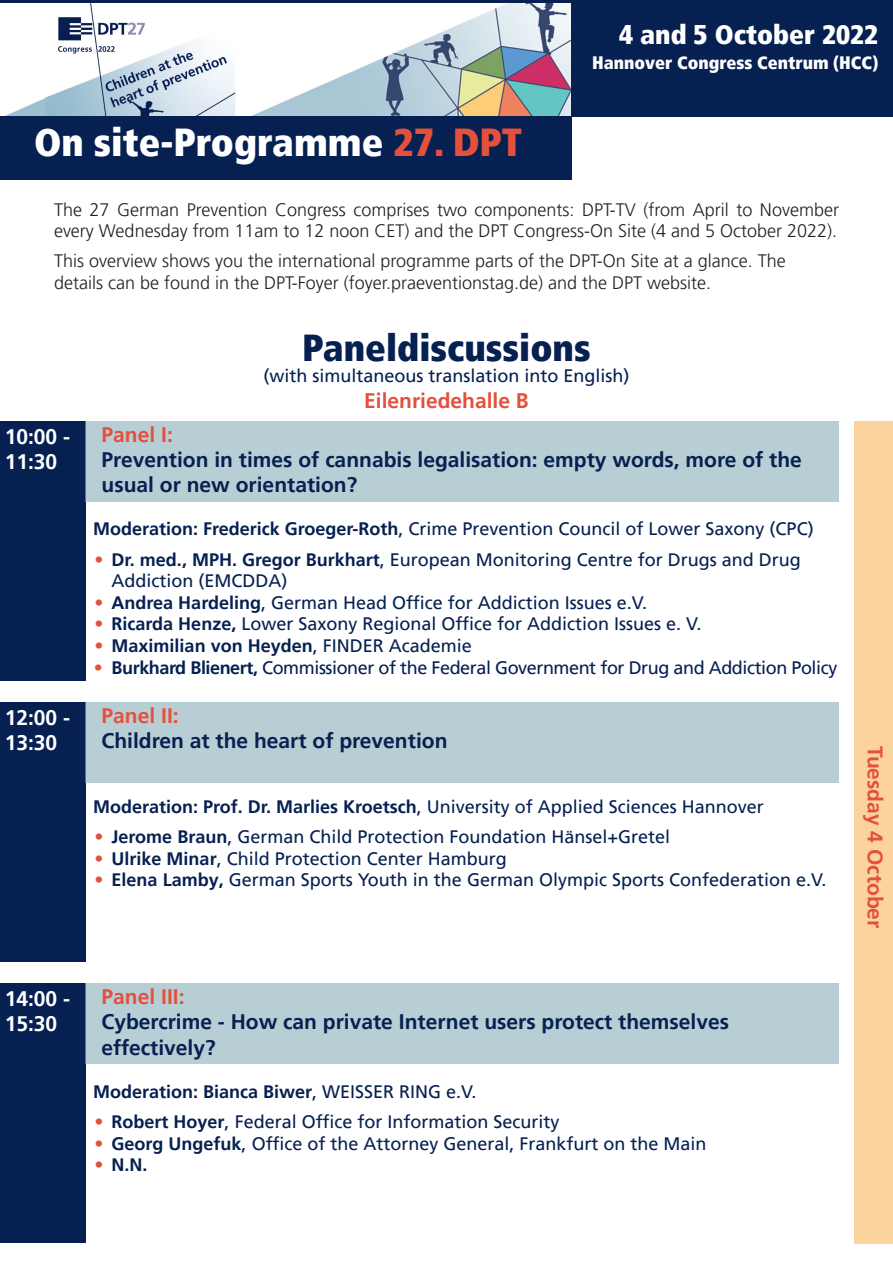
<style>
.page{position:relative;width:893px;height:1263px;background:#fff}
.page>*{position:absolute;margin:0;border:0;box-sizing:border-box;transform-origin:0 0}
.t1{font:900 condensed 39px "Frutiger LT Pro";color:#fff}
.t2{font:900 condensed 37.5px "Frutiger LT Pro";color:#062051}
.t3{font:900 condensed 27px "Frutiger LT Pro";color:#fff}
.t4{font:700 21px/25.2px "Frutiger LT Pro";color:#062051}
.t5{font:700 21px "Frutiger LT Pro";color:#e4503c}
.t6{font:700 21px/25.2px "Frutiger LT Pro";color:#fff}
.t7{font:18px/21.6px "Frutiger LT Pro";color:#062051}
.t8{font:300 18px/21.6px "Frutiger LT Pro";color:#231f20}
.t9{font:700 18px "Frutiger LT Pro";color:#062051}
.t10{font:18px "Frutiger LT Pro";letter-spacing:-.025em;color:#062051}
.t11{font:900 condensed 18px "Frutiger LT Pro";color:#fff}
.s1{color:#e4503c}
.s2{font-weight:700}
.s3{font-weight:700;color:#e4503c}
.s4{font-weight:400}
</style>
<div class="page">
<div style="left:0;top:0;width:893px;height:117px;background:#062051"></div>
<div style="left:0;top:110px;width:571px;height:69px;background:#062051"></div>
<img style="left:0;top:4px;width:571px;height:111px">
<div style="left:0;top:421px;width:85px;height:260px;background:#062051"></div>
<div style="left:85px;top:421px;width:754px;height:80px;background:#b8ced5"></div>
<div style="left:855px;top:421px;width:38px;height:822px;background:#fcd39d"></div>
<div style="left:0;top:702px;width:85px;height:260px;background:#062051"></div>
<div style="left:85px;top:702px;width:754px;height:80px;background:#b8ced5"></div>
<div style="left:0;top:983px;width:85px;height:260px;background:#062051"></div>
<div style="left:85px;top:983px;width:754px;height:81px;background:#b8ced5"></div>
<h3 class="t3" style="left:619px;top:18px;width:261px">4 and 5 October 2022</h3>
<p class="t11" style="left:592px;top:52px;width:288px">Hannover Congress Centrum (HCC)</p>
<h1 class="t1" style="left:34px;top:119px;width:490px">On site-Programme <span class="s1">27. DPT</span></h1>
<p class="t8" style="left:54px;top:199px;width:786px">The 27 German Prevention Congress comprises two components: DPT-TV (from April to November every Wednesday from 11am to 12 noon CET) and the DPT Congress-On Site (4 and 5 October 2022).</p>
<p class="t8" style="left:54px;top:250px;width:733px">This overview shows you the international programme parts of the DPT-On Site at a glance. The details can be found in the DPT-Foyer (foyer.praeventionstag.de) and the DPT website.</p>
<h2 class="t2" style="left:302px;top:325px;width:290px">Paneldiscussions</h2>
<p class="t7" style="left:263px;top:365px;width:368px">(with simultaneous translation into English)</p>
<p class="t5" style="left:364px;top:388px;width:166px">Eilenriedehalle B</p>
<p class="t6" style="left:5px;top:424px;width:67px">10:00 -<br>11:30</p>
<p class="t5" style="left:102px;top:422px;width:73px">Panel I:</p>
<p class="t4" style="left:102px;top:447px;width:702px">Prevention in times of cannabis legalisation: empty words, more of the usual or new orientation?</p>
<p class="t7" style="left:93px;top:518px;width:722px"><span class="s2">Moderation: Frederick Groeger-Roth</span>, Crime Prevention Council of Lower Saxony (CPC)</p>
<p class="t7" style="left:112px;top:549px;width:691px;text-indent:-17px"><span class="s3">•</span> <span class="s2">Dr. med., MPH. Gregor Burkhart</span>, European Monitoring Centre for Drugs and Drug<br>Addiction (EMCDDA)</p>
<p class="t7" style="left:95px;top:592px;width:554px"><span class="s3">•</span> <span class="s2">Andrea Hardeling</span>, German Head Office for Addiction Issues e.V.</p>
<p class="t7" style="left:95px;top:613px;width:608px"><span class="s3">•</span> <span class="s2">Ricarda Henze,</span> Lower Saxony Regional Office for Addiction Issues e. V.</p>
<p class="t9" style="left:95px;top:635px;width:379px"><span class="s1">•</span> Maximilian von Heyden<span class="s4">, FINDER Academie</span></p>
<p class="t10" style="left:94px;top:657px;width:745px"><span class="s3">•</span> <span class="s2">Burkhard Blienert,</span> Commissioner of the Federal Government for Drug and Addiction Policy</p>
<p class="t6" style="left:5px;top:705px;width:67px">12:00 -<br>13:30</p>
<p class="t5" style="left:102px;top:703px;width:79px">Panel II:</p>
<p class="t4" style="left:102px;top:728px;width:347px">Children at the heart of prevention</p>
<p class="t7" style="left:93px;top:796px;width:672px"><span class="s2">Moderation: Prof. Dr. Marlies Kroetsch</span>, University of Applied Sciences Hannover</p>
<p class="t7" style="left:95px;top:826px;width:577px"><span class="s3">•</span> <span class="s2">Jerome Braun</span>, German Child Protection Foundation Hänsel+Gretel</p>
<p class="t7" style="left:95px;top:848px;width:414px"><span class="s3">•</span> <span class="s2">Ulrike Minar</span>, Child Protection Center Hamburg</p>
<p class="t7" style="left:95px;top:869px;width:733px"><span class="s3">•</span> <span class="s2">Elena Lamby,</span> German Sports Youth in the German Olympic Sports Confederation e.V.</p>
<p class="t6" style="left:5px;top:986px;width:67px">14:00 -<br>15:30</p>
<p class="t5" style="left:102px;top:984px;width:84px">Panel III:</p>
<p class="t4" style="left:102px;top:1009px;width:629px">Cybercrime - How can private Internet users protect themselves effectively?</p>
<p class="t9" style="left:93px;top:1081px;width:385px">Moderation: Bianca Biwer<span class="s4">, WEISSER RING e.V.</span></p>
<p class="t7" style="left:95px;top:1111px;width:466px"><span class="s3">•</span> <span class="s2">Robert Hoyer</span>, Federal Office for Information Security</p>
<p class="t7" style="left:95px;top:1132px;width:613px"><span class="s3">•</span> <span class="s2">Georg Ungefuk</span>, Office of the Attorney General, Frankfurt on the Main</p>
<p class="t9" style="left:95px;top:1154px;width:54px"><span class="s1">•</span> N.N.</p>
<p class="t5" style="left:888px;top:746px;width:184px;rotate:90deg">Tuesday 4 October</p>
</div>
